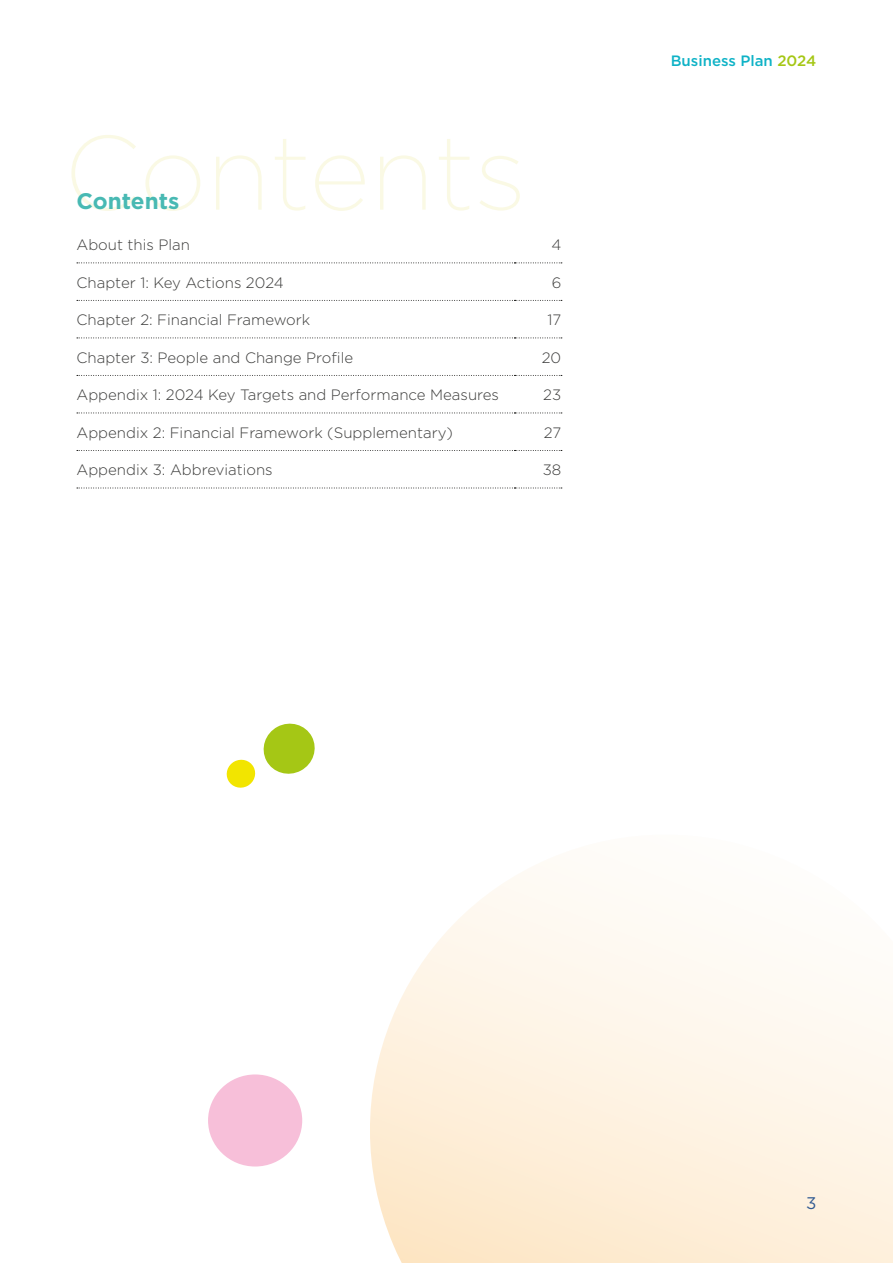
<style>
.page{position:relative;width:893px;height:1263px;background:#fff}
.page>*{position:absolute;margin:0;border:0;box-sizing:border-box;transform-origin:0 0}
.t1{font:200 105px "Gotham";color:#faf9e4}
.t2{font:700 22.5px "Gotham";color:#48b9b3}
.t3{font:16.8px "Gotham";color:#305a92}
.t4{font:300 15px "Gotham";color:#3c3c3b}
.t5{font:500 15px "Gotham";color:#0eb2c6}
.s1{color:#a5c715}
</style>
<div class="page">
<svg style="left:370px;top:871px;width:523px;height:392px"></svg>
<svg style="left:77px;top:262px;width:485px;height:1px"></svg>
<svg style="left:77px;top:300px;width:485px;height:1px"></svg>
<svg style="left:77px;top:338px;width:485px;height:1px"></svg>
<svg style="left:77px;top:375px;width:485px;height:1px"></svg>
<svg style="left:77px;top:413px;width:485px;height:1px"></svg>
<svg style="left:77px;top:450px;width:485px;height:1px"></svg>
<svg style="left:77px;top:488px;width:485px;height:1px"></svg>
<svg style="left:226px;top:723px;width:89px;height:65px"></svg>
<div style="left:208px;top:1074px;width:94px;height:92px;background:#f7bfd9;border-radius:50%"></div>
<h1 class="t1" style="left:64px;top:107px;width:464px">Contents</h1>
<h2 class="t2" style="left:77px;top:186px;width:104px">Contents</h2>
<p class="t4" style="left:77px;top:235px;width:115px">About this Plan</p>
<p class="t4" style="left:551px;top:235px;width:11px">4</p>
<p class="t4" style="left:77px;top:273px;width:209px">Chapter 1: Key Actions 2024</p>
<p class="t4" style="left:552px;top:273px;width:11px">6</p>
<p class="t4" style="left:77px;top:310px;width:235px">Chapter 2: Financial Framework</p>
<p class="t4" style="left:547px;top:310px;width:15px">17</p>
<p class="t4" style="left:77px;top:348px;width:278px">Chapter 3: People and Change Profile</p>
<p class="t4" style="left:542px;top:348px;width:21px">20</p>
<p class="t4" style="left:77px;top:385px;width:424px">Appendix 1: 2024 Key Targets and Performance Measures</p>
<p class="t4" style="left:543px;top:385px;width:19px">23</p>
<p class="t4" style="left:77px;top:423px;width:378px">Appendix 2: Financial Framework (Supplementary)</p>
<p class="t4" style="left:544px;top:423px;width:19px">27</p>
<p class="t4" style="left:77px;top:460px;width:198px">Appendix 3: Abbreviations</p>
<p class="t4" style="left:543px;top:460px;width:20px">38</p>
<p class="t5" style="left:671px;top:51px;width:147px">Business Plan <span class="s1">2024</span></p>
<p class="t3" style="left:806px;top:1192px;width:12px">3</p>
</div>
